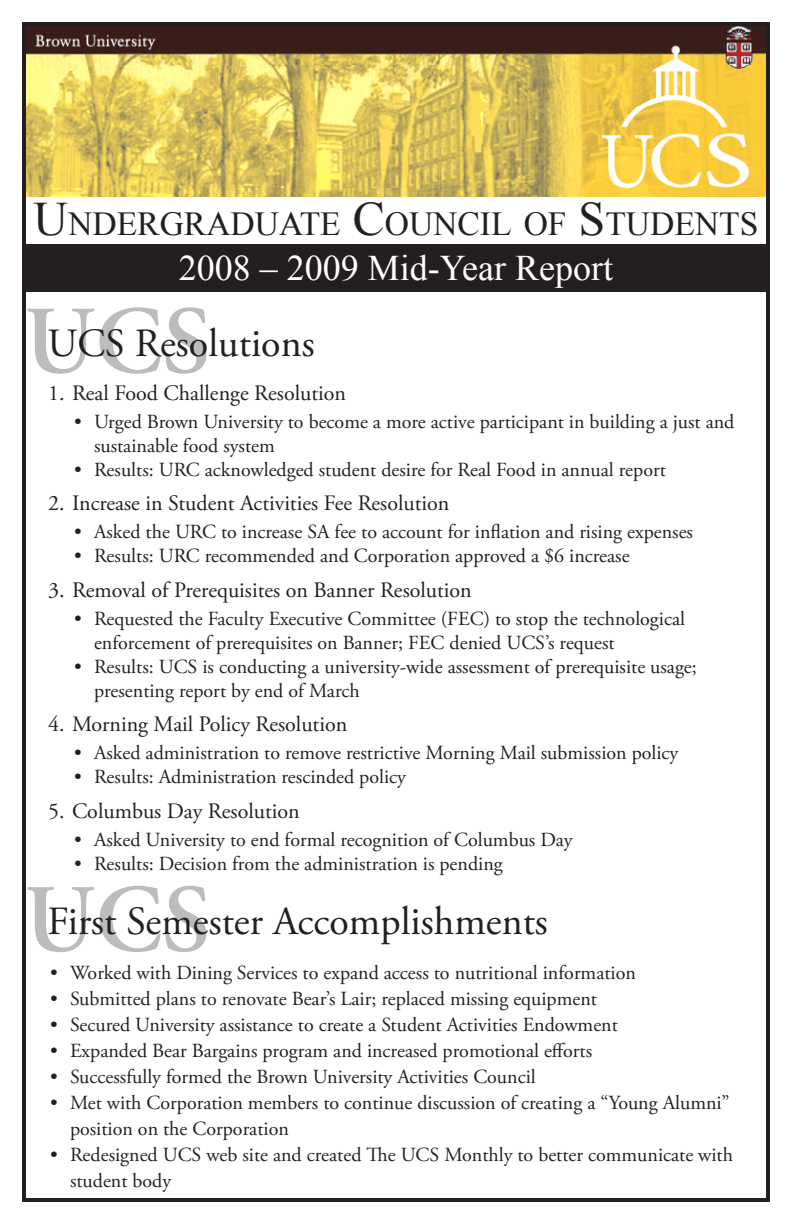
<style>
.page{position:relative;width:792px;height:1224px;background:#fff}
.page>*{position:absolute;margin:0;border:0;box-sizing:border-box;transform-origin:0 0}
.t1{font:600 96px "Adobe Garamond Pro";color:#231f20}
.Committees{font:40px "Adobe Garamond Pro";color:#231f20}
.t2{font:36px "Times New Roman";color:#fff}
.t3{font:33.6px "Times New Roman";color:#231f20}
.Goal{font:22px "Adobe Garamond Pro";color:#231f20}
.Bullets{font:20px/24px "Adobe Garamond Pro";color:#231f20}
.s1{font-size:48px}
</style>
<div class="page">
<img style="left:27px;top:27px;width:738px;height:169px">
<div style="left:24px;top:244px;width:744px;height:48px;background:#231f20"></div>
<div style="left:22px;top:22px;width:748px;height:1180px;border:4px solid #231f20"></div>
<p class="t3" style="left:34px;top:201px;width:722px"><span class="s1">U</span>NDERGRADUATE <span class="s1">C</span>OUNCIL OF <span class="s1">S</span>TUDENTS</p>
<p class="t2" style="left:179px;top:244px;width:436px">2008 – 2009 Mid-Year Report</p>
<h1 class="t1" style="left:24px;top:286px;width:188px">UCS</h1>
<p class="Committees" style="left:48px;top:319px;width:269px">UCS Resolutions</p>
<p class="Goal" style="left:48px;top:380px;width:300px">1. Real Food Challenge Resolution</p>
<p class="Bullets" style="left:94px;top:410px;width:642px;text-indent:-20px">• Urged Brown University to become a more active participant in building a just and sustainable food system</p>
<p class="Bullets" style="left:74px;top:458px;width:593px">• Results: URC acknowledged student desire for Real Food in annual report</p>
<p class="Goal" style="left:48px;top:490px;width:403px">2. Increase in Student Activities Fee Resolution</p>
<p class="Bullets" style="left:74px;top:521px;width:621px">• Asked the URC to increase SA fee to account for inflation and rising expenses</p>
<p class="Bullets" style="left:74px;top:545px;width:557px">• Results: URC recommended and Corporation approved a $6 increase</p>
<p class="Goal" style="left:48px;top:577px;width:425px">3. Removal of Prerequisites on Banner Resolution</p>
<p class="Bullets" style="left:94px;top:607px;width:593px;text-indent:-20px">• Requested the Faculty Executive Committee (FEC) to stop the technological enforcement of prerequisites on Banner; FEC denied UCS’s request</p>
<p class="Bullets" style="left:94px;top:655px;width:604px;text-indent:-20px">• Results: UCS is conducting a university-wide assessment of prerequisite usage; presenting report by end of March</p>
<p class="Goal" style="left:48px;top:711px;width:301px">4. Morning Mail Policy Resolution</p>
<p class="Bullets" style="left:74px;top:742px;width:606px">• Asked administration to remove restrictive Morning Mail submission policy</p>
<p class="Bullets" style="left:74px;top:766px;width:333px">• Results: Administration rescinded policy</p>
<p class="Goal" style="left:48px;top:797px;width:253px">5. Columbus Day Resolution</p>
<p class="Bullets" style="left:74px;top:828px;width:500px">• Asked University to end formal recognition of Columbus Day</p>
<p class="Bullets" style="left:74px;top:852px;width:430px">• Results: Decision from the administration is pending</p>
<h1 class="t1" style="left:24px;top:865px;width:188px">UCS</h1>
<p class="Committees" style="left:48px;top:897px;width:502px">First Semester Accomplishments</p>
<p class="Bullets" style="left:50px;top:962px;width:587px">• Worked with Dining Services to expand access to nutritional information</p>
<p class="Bullets" style="left:50px;top:988px;width:549px">• Submitted plans to renovate Bear’s Lair; replaced missing equipment</p>
<p class="Bullets" style="left:50px;top:1014px;width:569px">• Secured University assistance to create a Student Activities Endowment</p>
<p class="Bullets" style="left:50px;top:1040px;width:544px">• Expanded Bear Bargains program and increased promotional efforts</p>
<p class="Bullets" style="left:50px;top:1066px;width:487px">• Successfully formed the Brown University Activities Council</p>
<p class="Bullets" style="left:70px;top:1091px;width:661px;line-height:26px;text-indent:-20px">• Met with Corporation members to continue discussion of creating a “Young Alumni” position on the Corporation</p>
<p class="Bullets" style="left:70px;top:1143px;width:665px;line-height:26px;text-indent:-20px">• Redesigned UCS web site and created The UCS Monthly to better communicate with student body</p>
</div>
